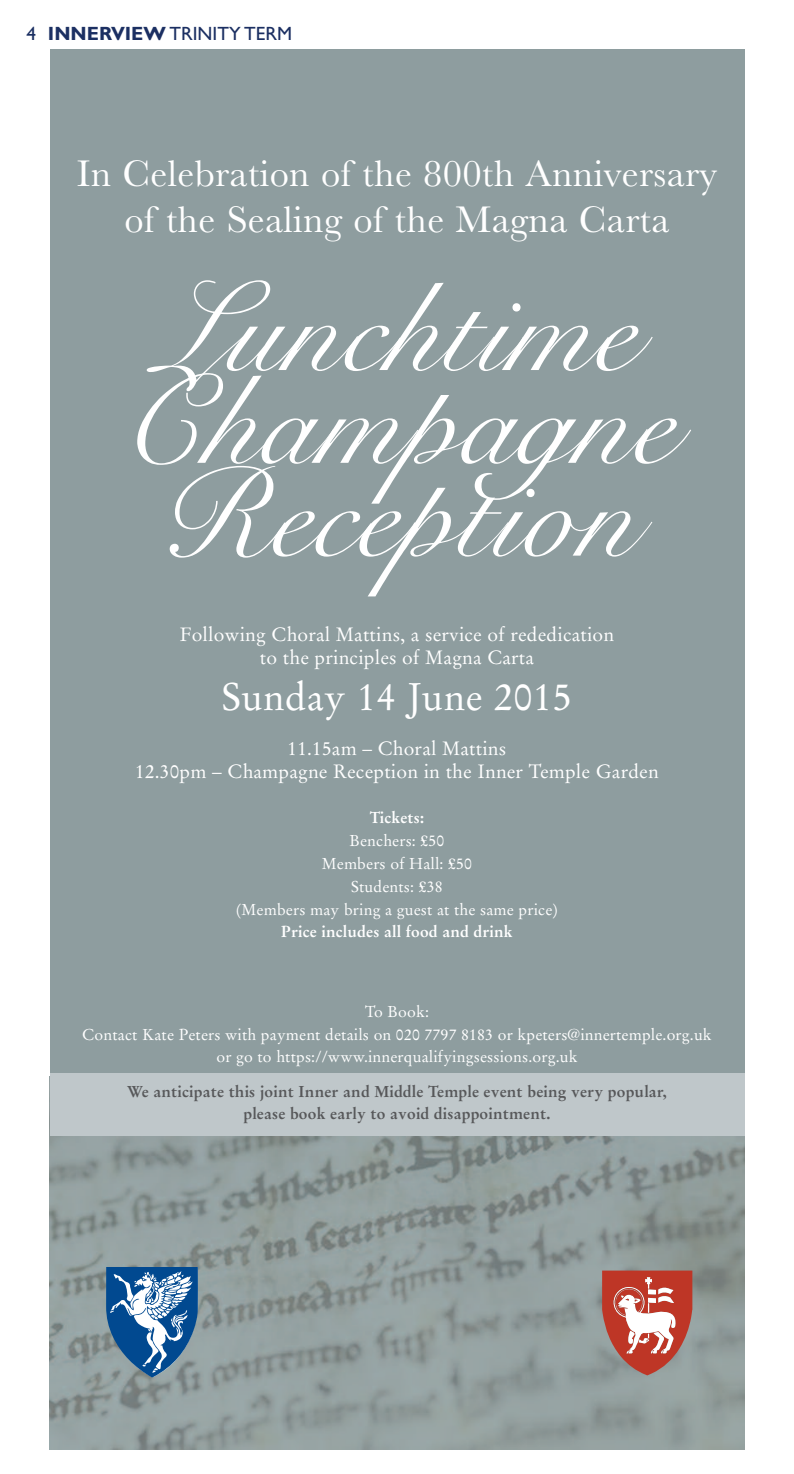
<style>
.page{position:relative;width:794px;height:1474px;background:#fff}
.page>*{position:absolute;margin:0;border:0;box-sizing:border-box;transform-origin:0 0}
.t1{font:126px/92.8px "Snell Roundhand";letter-spacing:.01em;color:#fff;text-align:center}
.t2{font:38.5px/45.5px "Baskerville";letter-spacing:.01em;color:#fff;text-align:center}
.t3{font:38.5px "Stempel Garamond";letter-spacing:.01em;color:#fff}
.t4{font:19.25px/22.8px "Stempel Garamond";letter-spacing:.01em;color:#fff;text-align:center}
.t5{font:19.25px "Gill Sans CE";color:#1b2f62}
.t6{font:15.75px/22.8px "Stempel Garamond";letter-spacing:.01em;color:#fff;text-align:center}
.t7{font:700 15.75px/22.8px "Stempel Garamond";letter-spacing:.01em;color:#57585a;text-align:center}
.t8{font:700 15.75px "Stempel Garamond";letter-spacing:.01em;color:#fff}
.s1{font-weight:700}
</style>
<div class="page">
<div style="left:50px;top:50px;width:694px;height:1365px;background:#8e9d9f"></div>
<img style="left:50px;top:1135px;width:694px;height:314px">
<div style="left:50px;top:1073px;width:694px;height:62px;background:#bfc7ca"></div>
<svg style="left:106px;top:1266px;width:92px;height:111px"></svg>
<svg style="left:602px;top:1270px;width:90px;height:105px"></svg>
<p class="t5" style="left:27px;top:27px;width:267px">4 <span class="s1">INNERVIEW</span> TRINITY TERM</p>
<h2 class="t2" style="left:77px;top:150px;width:642px">In Celebration of the 800th Anniversary of the Sealing of the Magna Carta</h2>
<h1 class="t1" style="left:119px;top:280px;width:557px">Lunchtime<br>Champagne<br>Reception</h1>
<p class="t4" style="left:180px;top:625px;width:436px">Following Choral Mattins, a service of rededication to the principles of Magna Carta</p>
<h2 class="t3" style="left:222px;top:679px;width:352px">Sunday 14 June 2015</h2>
<p class="t4" style="left:135px;top:739px;width:525px">11.15am – Choral Mattins<br>12.30pm – Champagne Reception in the Inner Temple Garden</p>
<p class="t8" style="left:370px;top:811px;width:56px">Tickets:</p>
<p class="t6" style="left:236px;top:830px;width:323px">Benchers: £50<br>Members of Hall: £50<br>Students: £38<br>(Members may bring a guest at the same price)</p>
<p class="t8" style="left:281px;top:925px;width:233px">Price includes all food and drink</p>
<p class="t6" style="left:82px;top:1001px;width:631px">To Book:<br>Contact Kate Peters with payment details on 020 7797 8183 or kpeters@innertemple.org.uk or go to https://www.innerqualifyingsessions.org.uk</p>
<p class="t7" style="left:127px;top:1081px;width:541px">We anticipate this joint Inner and Middle Temple event being very popular, please book early to avoid disappointment.</p>
</div>
